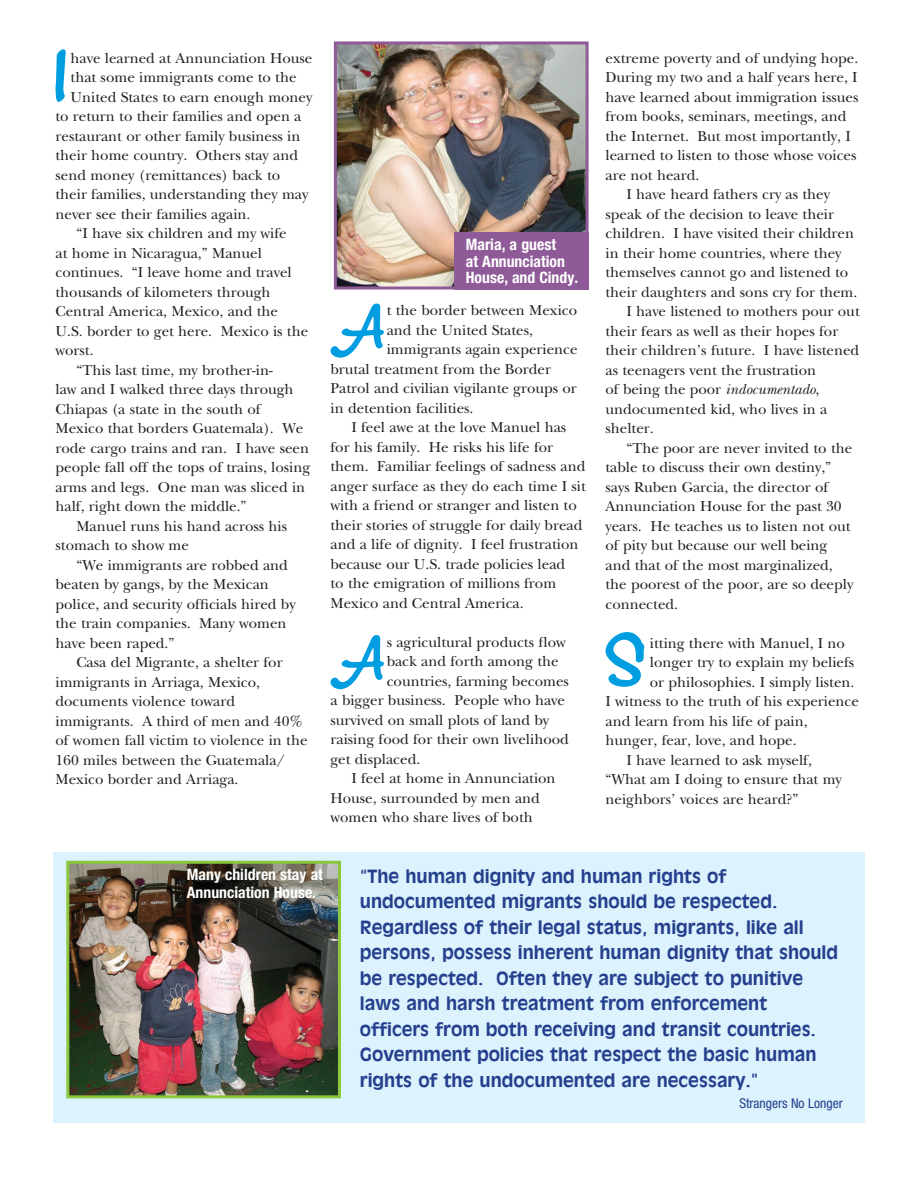
<style>
.page{position:relative;width:918px;height:1188px;background:#fff}
.page>*{position:absolute;margin:0;border:0;box-sizing:border-box;transform-origin:0 0}
.SP_Copy_1{font:700 79.8px "Montauk Pro";color:#009ee1}
.SP_Copy_1-2{font:700 65.25px "Montauk Pro";color:#009ee1}
.t1{font:700 18px/25.5px "Incised 901 BT";color:#253f8e}
.t2{font:700 condensed 15.75px/16.5px "Helvetica Neue";color:#fff}
.SP_Copy_1-3{font:15px/19.5px "New Baskerville";color:#231f20}
.SP_Copy_1-4{font:condensed 13.5px "Helvetica Neue";color:#253f8e}
.s1{font-style:italic}
</style>
<div class="page">
<div style="left:53px;top:852px;width:812px;height:271px;background:#dcf2fc"></div>
<img style="left:338px;top:45px;width:247px;height:241px">
<div style="left:334px;top:41px;width:255px;height:249px;border:3px solid #8f5a98"></div>
<img style="left:70px;top:865px;width:267px;height:229px">
<div style="left:66px;top:861px;width:275px;height:237px;border:3px solid #8bc63e"></div>
<div style="left:454px;top:232px;width:135px;height:58px;background:#8f5a98"></div>
<p class="SP_Copy_1" style="left:52px;top:29px;width:16px">I</p>
<p class="SP_Copy_1-3" style="left:71px;top:48px;width:243px">have learned at Annunciation House</p>
<p class="SP_Copy_1-3" style="left:71px;top:68px;width:228px">that some immigrants come to the</p>
<p class="SP_Copy_1-3" style="left:71px;top:87px;width:243px">United States to earn enough money</p>
<p class="SP_Copy_1-3" style="left:56px;top:107px;width:248px">to return to their families and open a</p>
<p class="SP_Copy_1-3" style="left:56px;top:126px;width:246px">restaurant or other family business in</p>
<p class="SP_Copy_1-3" style="left:56px;top:146px;width:244px">their home country. Others stay and</p>
<p class="SP_Copy_1-3" style="left:56px;top:165px;width:226px">send money (remittances) back to</p>
<p class="SP_Copy_1-3" style="left:56px;top:185px;width:254px">their families, understanding they may</p>
<p class="SP_Copy_1-3" style="left:56px;top:204px;width:197px">never see their families again.</p>
<p class="SP_Copy_1-3" style="left:56px;top:224px;width:254px;text-indent:21px">“I have six children and my wife<br>at home in Nicaragua,” Manuel continues. “I leave home and travel thousands of kilometers through<br>Central America, Mexico, and the<br>U.S. border to get here. Mexico is the worst.</p>
<p class="SP_Copy_1-3" style="left:56px;top:360px;width:256px;text-indent:21px">“This last time, my brother-in-<br>law and I walked three days through Chiapas (a state in the south of Mexico that borders Guatemala). We rode cargo trains and ran. I have seen people fall off the tops of trains, losing arms and legs. One man was sliced in half, right down the middle.”</p>
<p class="SP_Copy_1-3" style="left:56px;top:516px;width:233px;text-indent:21px">Manuel runs his hand across his stomach to show me</p>
<p class="SP_Copy_1-3" style="left:56px;top:555px;width:242px;text-indent:21px">“We immigrants are robbed and beaten by gangs, by the Mexican police, and security officials hired by the train companies. Many women have been raped.”</p>
<p class="SP_Copy_1-3" style="left:56px;top:653px;width:254px;text-indent:21px">Casa del Migrante, a shelter for immigrants in Arriaga, Mexico, documents violence toward immigrants. A third of men and 40% of women fall victim to violence in the<br>160 miles between the Guatemala/<br>Mexico border and Arriaga.</p>
<p class="t2" style="left:466px;top:236px;width:114px">Maria, a guest<br>at Annunciation<br>House, and Cindy.</p>
<p class="SP_Copy_1-2" style="left:333px;top:289px;width:51px">A</p>
<p class="SP_Copy_1-3" style="left:387px;top:301px;width:192px">t the border between Mexico</p>
<p class="SP_Copy_1-3" style="left:387px;top:320px;width:148px">and the United States,</p>
<p class="SP_Copy_1-3" style="left:387px;top:340px;width:192px">immigrants again experience</p>
<p class="SP_Copy_1-3" style="left:331px;top:359px;width:222px">brutal treatment from the Border</p>
<p class="SP_Copy_1-3" style="left:331px;top:379px;width:248px">Patrol and civilian vigilante groups or</p>
<p class="SP_Copy_1-3" style="left:331px;top:398px;width:144px">in detention facilities.</p>
<p class="SP_Copy_1-3" style="left:331px;top:418px;width:257px;text-indent:21px">I feel awe at the love Manuel has for his family. He risks his life for them. Familiar feelings of sadness and anger surface as they do each time I sit with a friend or stranger and listen to their stories of struggle for daily bread and a life of dignity. I feel frustration because our U.S. trade policies lead<br>to the emigration of millions from Mexico and Central America.</p>
<p class="SP_Copy_1-2" style="left:333px;top:620px;width:51px">A</p>
<p class="SP_Copy_1-3" style="left:387px;top:632px;width:181px">s agricultural products flow</p>
<p class="SP_Copy_1-3" style="left:387px;top:652px;width:173px">back and forth among the</p>
<p class="SP_Copy_1-3" style="left:387px;top:671px;width:184px">countries, farming becomes</p>
<p class="SP_Copy_1-3" style="left:331px;top:691px;width:236px">a bigger business. People who have</p>
<p class="SP_Copy_1-3" style="left:331px;top:710px;width:220px">survived on small plots of land by</p>
<p class="SP_Copy_1-3" style="left:331px;top:730px;width:240px">raising food for their own livelihood</p>
<p class="SP_Copy_1-3" style="left:331px;top:749px;width:91px">get displaced.</p>
<p class="SP_Copy_1-3" style="left:331px;top:769px;width:227px;text-indent:21px">I feel at home in Annunciation<br>House, surrounded by men and women who share lives of both</p>
<p class="SP_Copy_1-3" style="left:606px;top:48px;width:254px">extreme poverty and of undying hope.<br>During my two and a half years here, I have learned about immigration issues from books, seminars, meetings, and the Internet. But most importantly, I learned to listen to those whose voices are not heard.</p>
<p class="SP_Copy_1-3" style="left:606px;top:185px;width:253px;text-indent:21px">I have heard fathers cry as they speak of the decision to leave their children. I have visited their children in their home countries, where they themselves cannot go and listened to their daughters and sons cry for them.</p>
<p class="SP_Copy_1-3" style="left:606px;top:302px;width:256px;text-indent:21px">I have listened to mothers pour out their fears as well as their hopes for their children’s future. I have listened as teenagers vent the frustration<br>of being the poor <span class="s1">indocumentado</span>, undocumented kid, who lives in a shelter.</p>
<p class="SP_Copy_1-3" style="left:606px;top:438px;width:249px;text-indent:21px">“The poor are never invited to the table to discuss their own destiny,” says Ruben Garcia, the director of<br>Annunciation House for the past 30 years. He teaches us to listen not out of pity but because our well being and that of the most marginalized, the poorest of the poor, are so deeply connected.</p>
<p class="SP_Copy_1" style="left:602px;top:614px;width:43px">S</p>
<p class="SP_Copy_1-3" style="left:650px;top:633px;width:197px">itting there with Manuel, I no</p>
<p class="SP_Copy_1-3" style="left:650px;top:653px;width:206px">longer try to explain my beliefs</p>
<p class="SP_Copy_1-3" style="left:650px;top:672px;width:206px">or philosophies. I simply listen.</p>
<p class="SP_Copy_1-3" style="left:606px;top:692px;width:255px">I witness to the truth of his experience</p>
<p class="SP_Copy_1-3" style="left:606px;top:711px;width:204px">and learn from his life of pain,</p>
<p class="SP_Copy_1-3" style="left:606px;top:731px;width:193px">hunger, fear, love, and hope.</p>
<p class="SP_Copy_1-3" style="left:606px;top:750px;width:238px;text-indent:21px">I have learned to ask myself, “What am I doing to ensure that my neighbors’ voices are heard?”</p>
<p class="t2" style="left:187px;top:865px;width:138px;line-height:18px">Many children stay at<br>Annunciation House.</p>
<p class="t1" style="left:360px;top:863px;width:480px">“The human dignity and human rights of undocumented migrants should be respected.<br>Regardless of their legal status, migrants, like all persons, possess inherent human dignity that should be respected. Often they are subject to punitive laws and harsh treatment from enforcement officers from both receiving and transit countries.<br>Government policies that respect the basic human rights of the undocumented are necessary.”</p>
<p class="SP_Copy_1-4" style="left:739px;top:1095px;width:105px">Strangers No Longer</p>
</div>
